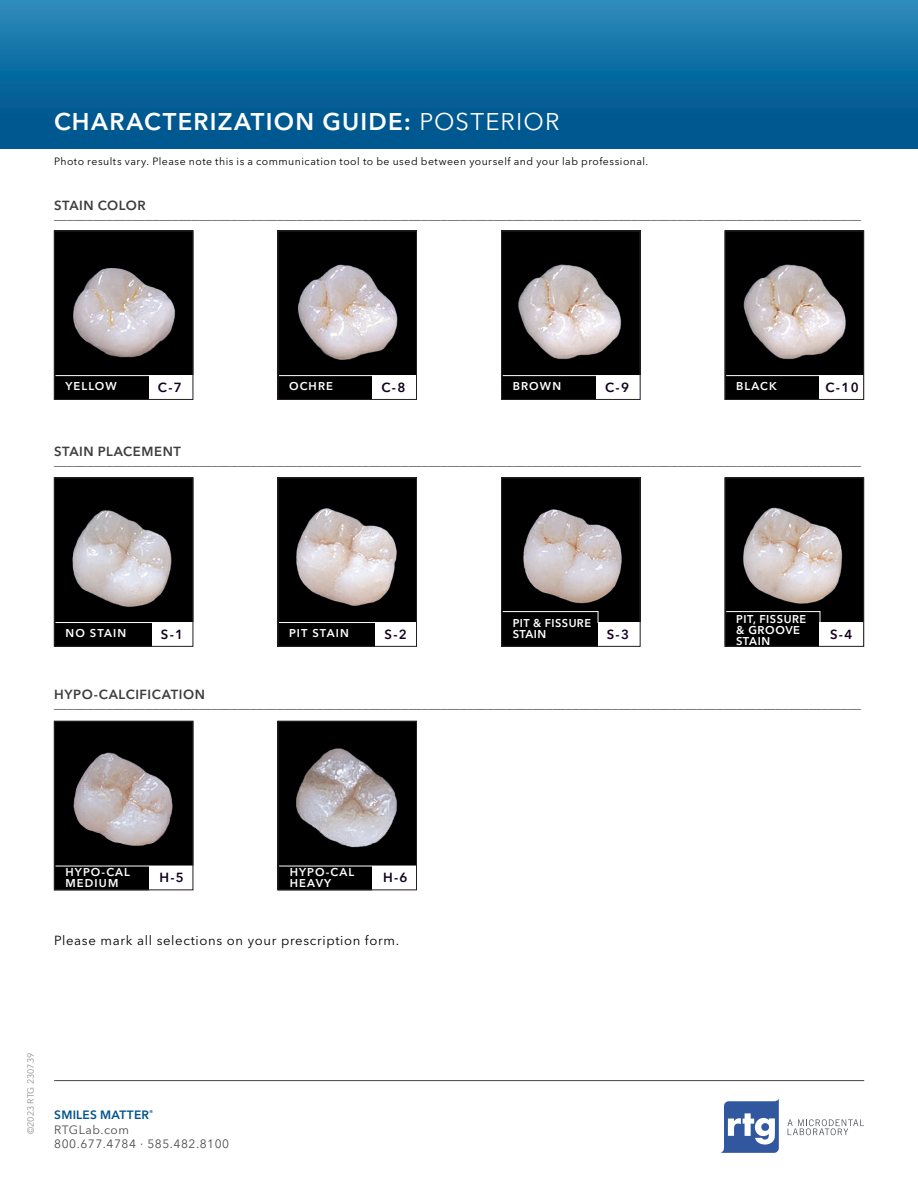
<style>
.page{position:relative;width:918px;height:1188px;background:#fff}
.page>*{position:absolute;margin:0;border:0;box-sizing:border-box;transform-origin:0 0}
.t1{font:600 24px "Avenir Next LT Pro";letter-spacing:.05em;color:#fff}
.t2{font:13.2px "Avenir Next LT Pro";color:#3e3e3f}
.t3{font:13.2px "Avenir Next LT Pro";letter-spacing:.05em;color:#000001}
.t4{font:600 13.2px "Avenir Next LT Pro";letter-spacing:.04em;color:#3e3e3f}
.t5{font:600 13.2px "Avenir Next LT Pro";color:#13001f}
.t6{font:12px/14.4px "Avenir Next LT Pro";letter-spacing:.045em;color:#4b4c4d}
.t7{font:600 12px "Avenir Next LT Pro";letter-spacing:.02em;color:#00548b}
.t8{font:600 11.25px/11.2px "Avenir Next LT Pro";letter-spacing:.095em;color:#fff}
.t9{font:600 11.25px/10.8px "Avenir Next LT Pro";letter-spacing:.05em;color:#fff}
.t10{font:600 11.25px "Avenir Next LT Pro";letter-spacing:.04em;color:#fff}
.t11{font:10.5px "Avenir Next LT Pro";letter-spacing:.045em;color:#000001}
.t12{font:9px "Avenir Next LT Pro";color:#808285}
.s1{font-weight:400}
</style>
<div class="page">
<img style="left:0;top:0;width:918px;height:148px">
<img style="left:56px;top:723px;width:135px;height:165px">
<img style="left:280px;top:723px;width:135px;height:165px">
<img style="left:727px;top:233px;width:135px;height:165px">
<img style="left:280px;top:479px;width:135px;height:166px">
<img style="left:503px;top:479px;width:136px;height:166px">
<img style="left:56px;top:479px;width:135px;height:166px">
<img style="left:727px;top:479px;width:135px;height:166px">
<div style="left:820px;top:375px;width:44px;height:25px;background:#fff"></div>
<hr style="left:726px;top:375px;width:138px;height:1px;background:#fff">
<div style="left:725px;top:231px;width:139px;height:169px;border:1px solid #231f20"></div>
<div style="left:376px;top:622px;width:41px;height:25px;background:#fff"></div>
<hr style="left:279px;top:622px;width:138px;height:1px;background:#fff">
<div style="left:598px;top:622px;width:43px;height:25px;background:#fff"></div>
<svg style="left:503px;top:611px;width:136px;height:12px;background:#171717"></svg>
<div style="left:152px;top:622px;width:41px;height:25px;background:#fff"></div>
<hr style="left:56px;top:622px;width:137px;height:1px;background:#fff">
<div style="left:373px;top:866px;width:44px;height:24px;background:#fff"></div>
<hr style="left:279px;top:866px;width:138px;height:1px;background:#fff">
<img style="left:503px;top:233px;width:136px;height:165px">
<div style="left:596px;top:375px;width:45px;height:25px;background:#fff"></div>
<hr style="left:503px;top:375px;width:137px;height:1px;background:#fff">
<div style="left:501px;top:231px;width:140px;height:169px;border:1px solid #231f20"></div>
<img style="left:280px;top:233px;width:135px;height:165px">
<div style="left:373px;top:375px;width:44px;height:25px;background:#fff"></div>
<hr style="left:279px;top:375px;width:138px;height:1px;background:#fff">
<div style="left:278px;top:231px;width:139px;height:169px;border:1px solid #231f20"></div>
<img style="left:56px;top:233px;width:135px;height:165px">
<div style="left:149px;top:375px;width:44px;height:25px;background:#fff"></div>
<hr style="left:56px;top:375px;width:137px;height:1px;background:#fff">
<div style="left:54px;top:231px;width:139px;height:169px;border:1px solid #231f20"></div>
<div style="left:820px;top:622px;width:44px;height:25px;background:#fff"></div>
<svg style="left:727px;top:611px;width:138px;height:12px;background:#181819"></svg>
<div style="left:725px;top:477px;width:139px;height:170px;border:1px solid #231f20"></div>
<div style="left:501px;top:477px;width:140px;height:170px;border:1px solid #231f20"></div>
<div style="left:278px;top:477px;width:139px;height:170px;border:1px solid #231f20"></div>
<div style="left:54px;top:477px;width:139px;height:170px;border:1px solid #231f20"></div>
<div style="left:149px;top:866px;width:44px;height:24px;background:#fff"></div>
<hr style="left:56px;top:866px;width:137px;height:1px;background:#fff">
<div style="left:278px;top:721px;width:139px;height:169px;border:1px solid #231f20"></div>
<div style="left:54px;top:721px;width:139px;height:169px;border:1px solid #231f20"></div>
<svg style="left:787px;top:1119px;width:77px;height:16px"></svg>
<svg style="left:720px;top:1098px;width:59px;height:55px"></svg>
<hr style="left:54px;top:1080px;width:810px;height:1px;background:#535860">
<h1 class="t1" style="left:54px;top:107px;width:507px">CHARACTERIZATION GUIDE: <span class="s1">POSTERIOR</span></h1>
<p class="t11" style="left:54px;top:155px;width:596px">Photo results vary. Please note this is a communication tool to be used between yourself and your lab professional.</p>
<p class="t4" style="left:54px;top:197px;width:93px">STAIN COLOR</p>
<p class="t2" style="left:54px;top:206px;width:809px">___________________________________________________________________________________________________________________________</p>
<p class="t8" style="left:65px;top:381px;width:53px">YELLOW</p>
<p class="t5" style="left:158px;top:379px;width:25px">C-7</p>
<p class="t8" style="left:289px;top:381px;width:46px">OCHRE</p>
<p class="t5" style="left:382px;top:379px;width:25px">C-8</p>
<p class="t8" style="left:513px;top:381px;width:50px">BROWN</p>
<p class="t5" style="left:605px;top:379px;width:25px">C-9</p>
<p class="t8" style="left:736px;top:381px;width:42px">BLACK</p>
<p class="t5" style="left:825px;top:379px;width:35px">C-10</p>
<p class="t4" style="left:54px;top:443px;width:128px">STAIN PLACEMENT</p>
<p class="t2" style="left:54px;top:452px;width:809px">___________________________________________________________________________________________________________________________</p>
<p class="t10" style="left:513px;top:617px;width:80px">PIT &amp; FISSURE</p>
<p class="t8" style="left:65px;top:628px;width:62px">NO STAIN</p>
<p class="t5" style="left:161px;top:626px;width:24px">S-1</p>
<p class="t8" style="left:513px;top:629px;width:35px">STAIN</p>
<p class="t5" style="left:607px;top:626px;width:24px">S-3</p>
<p class="t8" style="left:289px;top:628px;width:61px">PIT STAIN</p>
<p class="t5" style="left:385px;top:626px;width:24px">S-2</p>
<p class="t9" style="left:736px;top:613px;width:72px">PIT, FISSURE &amp; GROOVE<br>STAIN</p>
<p class="t5" style="left:830px;top:626px;width:24px">S-4</p>
<p class="t4" style="left:54px;top:687px;width:152px">HYPO-CALCIFICATION</p>
<p class="t2" style="left:54px;top:696px;width:809px">___________________________________________________________________________________________________________________________</p>
<p class="t8" style="left:65px;top:867px;width:66px">HYPO-CAL<br>MEDIUM</p>
<p class="t5" style="left:159px;top:870px;width:26px">H-5</p>
<p class="t8" style="left:290px;top:867px;width:66px">HYPO-CAL<br>HEAVY</p>
<p class="t5" style="left:383px;top:870px;width:26px">H-6</p>
<p class="t3" style="left:54px;top:933px;width:347px">Please mark all selections on your prescription form.</p>
<p class="t12" style="left:25px;top:1134px;width:83px;rotate:-90deg">©2023 RTG 230739</p>
<p class="t7" style="left:54px;top:1108px;width:101px">SMILES MATTER<sup>®</sup></p>
<p class="t6" style="left:54px;top:1122px;width:176px">RTGLab.com<br>800.677.4784 · 585.482.8100</p>
</div>
